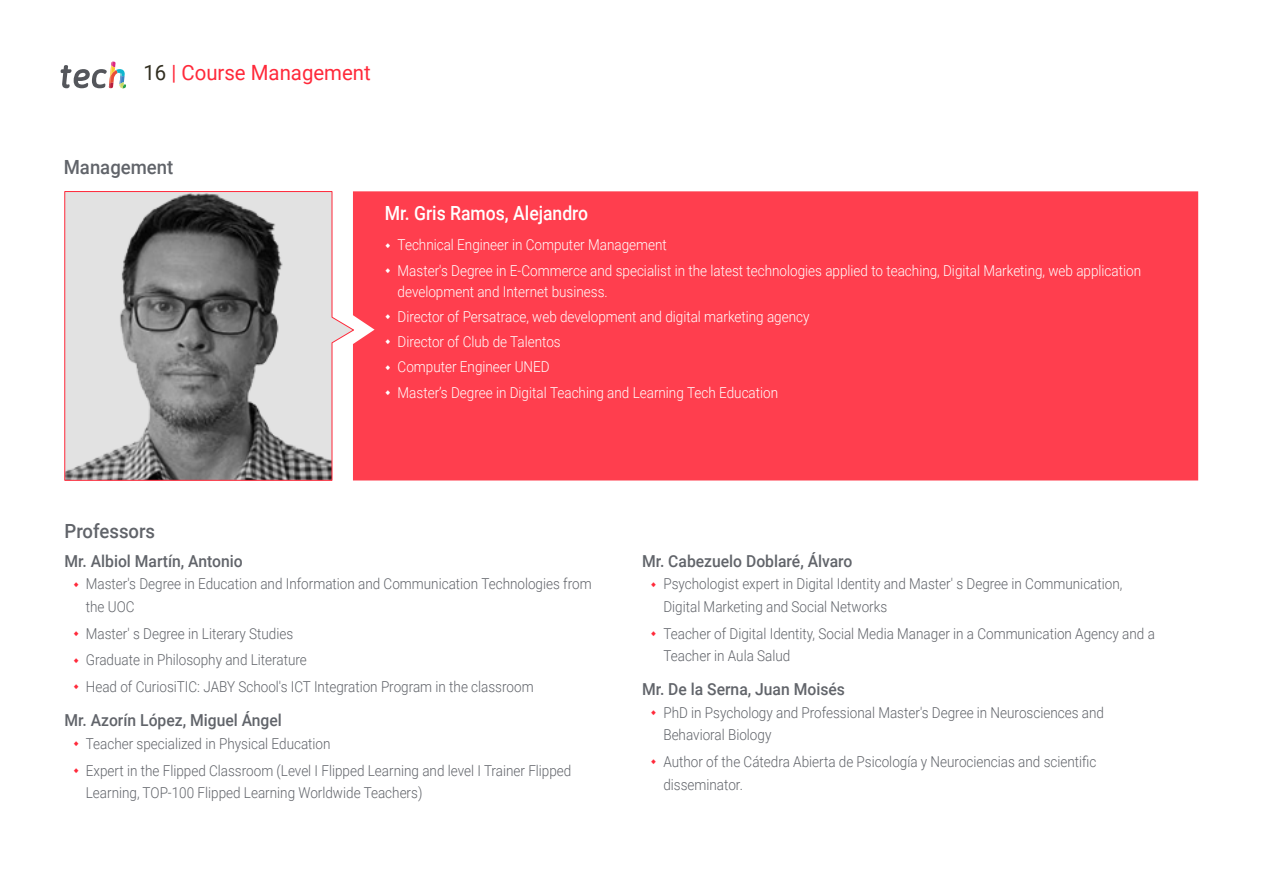
<style>
.page{position:relative;width:1263px;height:893px;background:#fff}
.page>*{position:absolute;margin:0;border:0;box-sizing:border-box;transform-origin:0 0}
.t1{font:21px "Roboto";color:#ff293a}
.t2{font:500 19.5px "Roboto";color:#fff;scale:.9 1}
.t3{font:500 19.5px "Roboto";color:#61646a;scale:.95 1}
.t4{font:500 16.5px "Roboto";color:#61646a;scale:.95 1}
.t5{font:300 15px/22.5px "Roboto";color:#61646a;scale:.9 1}
.t6{font:300 15px/25.2px "Roboto";color:#fff;scale:.9 1}
.s1{color:#312e20}
</style>
<div class="page">
<div style="left:354px;top:191px;width:844px;height:289px;background:#ff3e4e"></div>
<svg style="left:61px;top:62px;width:65px;height:27px"></svg>
<svg style="left:64px;top:191px;width:290px;height:290px;background:#a7a3a4"></svg>
<svg style="left:386px;top:243px;width:4px;height:5px"></svg>
<svg style="left:386px;top:268px;width:4px;height:5px"></svg>
<svg style="left:386px;top:314px;width:4px;height:5px"></svg>
<svg style="left:386px;top:339px;width:4px;height:5px"></svg>
<svg style="left:386px;top:365px;width:4px;height:5px"></svg>
<svg style="left:386px;top:390px;width:4px;height:5px"></svg>
<h1 class="t1" style="left:144px;top:57px;width:229px"><span class="s1">16</span> | Course Management</h1>
<h2 class="t3" style="left:64px;top:154px;width:117px">Management</h2>
<h2 class="t2" style="left:385px;top:199px;width:227px">Mr. Gris Ramos, Alejandro</h2>
<p class="t6" style="left:398px;top:232px;width:828px">Technical Engineer in Computer Management<br>Master's Degree in E-Commerce and specialist in the latest technologies applied to teaching, Digital Marketing, web application</p>
<p class="t6" style="left:398px;top:278px;width:459px">development and Internet business.<br>Director of Persatrace, web development and digital marketing agency Director of Club de Talentos<br>Computer Engineer UNED<br>Master’s Degree in Digital Teaching and Learning Tech Education</p>
<h2 class="t3" style="left:65px;top:517px;width:97px">Professors</h2>
<p class="t4" style="left:65px;top:550px;width:189px">Mr. Albiol Martín, Antonio</p>
<p class="t5" style="left:86px;top:572px;width:563px">Master's Degree in Education and Information and Communication Technologies from the UOC</p>
<p class="t5" style="left:86px;top:619px;width:499px;line-height:26.7px">Master' s Degree in Literary Studies<br>Graduate in Philosophy and Literature<br>Head of CuriosiTIC: JABY School's ICT Integration Program in the classroom</p>
<p class="t4" style="left:65px;top:709px;width:230px">Mr. Azorín López, Miguel Ángel</p>
<p class="t5" style="left:86px;top:730px;width:541px;line-height:26.7px">Teacher specialized in Physical Education<br>Expert in the Flipped Classroom (Level I Flipped Learning and level I Trainer Flipped</p>
<p class="t5" style="left:86px;top:781px;width:375px">Learning, TOP-100 Flipped Learning Worldwide Teachers)</p>
<p class="t4" style="left:642px;top:550px;width:223px">Mr. Cabezuelo Doblaré, Álvaro</p>
<p class="t5" style="left:663px;top:572px;width:511px">Psychologist expert in Digital Identity and Master' s Degree in Communication,<br>Digital Marketing and Social Networks</p>
<p class="t5" style="left:663px;top:621px;width:548px">Teacher of Digital Identity, Social Media Manager in a Communication Agency and a<br>Teacher in Aula Salud</p>
<p class="t4" style="left:642px;top:678px;width:215px">Mr. De la Serna, Juan Moisés</p>
<p class="t5" style="left:663px;top:701px;width:491px">PhD in Psychology and Professional Master's Degree in Neurosciences and<br>Behavioral Biology</p>
<p class="t5" style="left:663px;top:750px;width:483px">Author of the Cátedra Abierta de Psicología y Neurociencias and scientific disseminator.</p>
</div>
